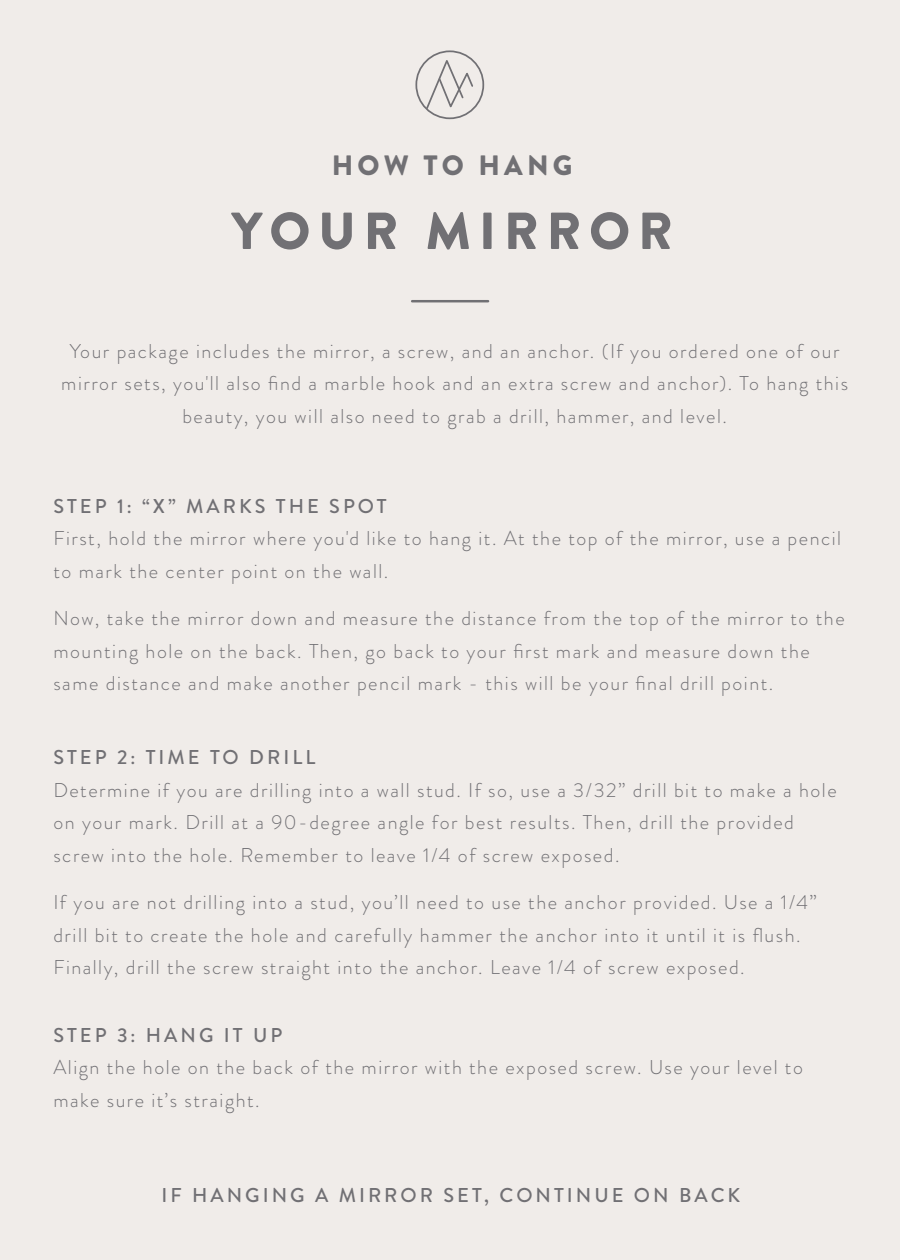
<style>
.page{position:relative;width:900px;height:1260px;background:#f0ece9}
.page>*{position:absolute;margin:0;border:0;box-sizing:border-box;transform-origin:0 0}
.t1{font:900 52px "Brandon Grotesque";letter-spacing:.15em;color:#717074}
.t2{font:900 28px "Brandon Grotesque";letter-spacing:.15em;color:#717074}
.t3{font:300 20px/32.5px "Brandon Grotesque";letter-spacing:.075em;color:#717074}
.t4{font:500 20px "Brandon Grotesque";letter-spacing:.15em;color:#717074}
</style>
<div class="page">
<hr style="left:412px;top:300px;width:76px;height:2px;background:#717074">
<svg style="left:425px;top:56px;width:50px;height:55px"></svg>
<div style="left:415px;top:50px;width:69px;height:69px;border:2px solid #717074;border-radius:50%"></div>
<h2 class="t2" style="left:332px;top:146px;width:242px">HOW TO HANG</h2>
<h1 class="t1" style="left:232px;top:194px;width:443px">YOUR MIRROR</h1>
<p class="t3" style="left:61px;top:335px;width:788px;text-align:center">Your package includes the mirror, a screw, and an anchor. (If you ordered one of our mirror sets, you'll also find a marble hook and an extra screw and anchor). To hang this beauty, you will also need to grab a drill, hammer, and level.</p>
<p class="t4" style="left:53px;top:492px;width:335px">STEP 1: “X” MARKS THE SPOT</p>
<p class="t3" style="left:53px;top:522px;width:789px">First, hold the mirror where you'd like to hang it. At the top of the mirror, use a pencil to mark the center point on the wall.</p>
<p class="t3" style="left:53px;top:602px;width:793px">Now, take the mirror down and measure the distance from the top of the mirror to the mounting hole on the back. Then, go back to your first mark and measure down the same distance and make another pencil mark - this will be your final drill point.</p>
<p class="t4" style="left:53px;top:744px;width:263px">STEP 2: TIME TO DRILL</p>
<p class="t3" style="left:53px;top:774px;width:785px">Determine if you are drilling into a wall stud. If so, use a 3/32” drill bit to make a hole on your mark. Drill at a 90-degree angle for best results. Then, drill the provided screw into the hole. Remember to leave 1/4 of screw exposed.</p>
<p class="t3" style="left:53px;top:886px;width:765px">If you are not drilling into a stud, you’ll need to use the anchor provided. Use a 1/4” drill bit to create the hole and carefully hammer the anchor into it until it is flush.<br>Finally, drill the screw straight into the anchor. Leave 1/4 of screw exposed.</p>
<p class="t4" style="left:53px;top:1021px;width:230px">STEP 3: HANG IT UP</p>
<p class="t3" style="left:53px;top:1051px;width:751px">Align the hole on the back of the mirror with the exposed screw. Use your level to make sure it’s straight.</p>
<p class="t4" style="left:162px;top:1181px;width:580px">IF HANGING A MIRROR SET, CONTINUE ON BACK</p>
</div>
